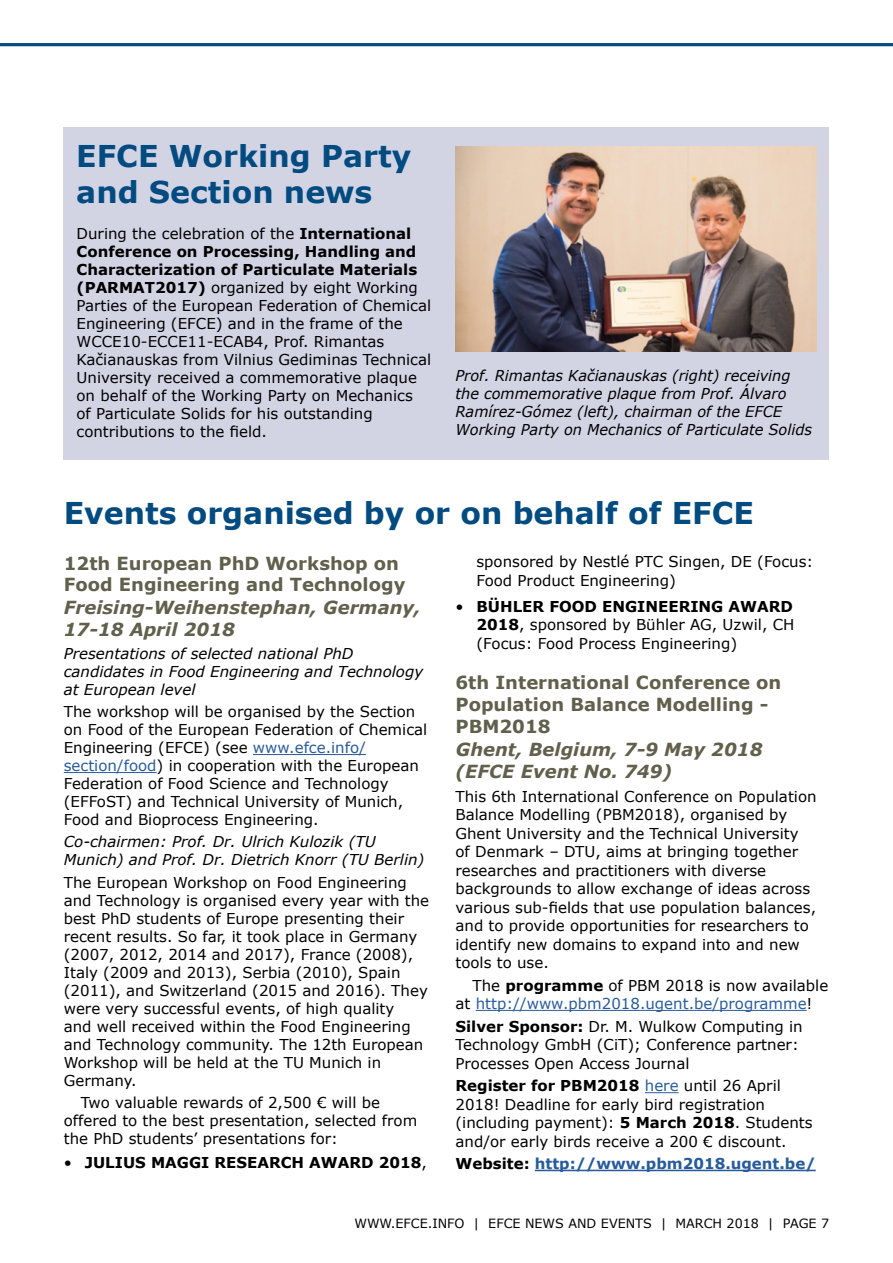
<style>
.page{position:relative;width:893px;height:1263px;background:#fff}
.page>*{position:absolute;margin:0;border:0;box-sizing:border-box;transform-origin:0 0}
.body{font:700 30px/36px "Verdana";color:#024b81}
.body-2{font:700 18px/22px "Verdana";color:#60604d}
.body-3{font:italic 700 18px/21.6px "Verdana";color:#60604d}
.bullets{font:15px/18px "Verdana";color:#000}
.body-4{font:italic 15px/18px "Verdana";color:#000}
.t1{font:15px/18.5px "Verdana";color:#275b9b}
.t2{font:700 15px "Verdana";color:#275b9b}
.bullets-2{font:700 15px "Verdana";color:#000}
.t3{font:12.75px "Verdana";color:#000}
.s1{font-weight:700}
.s2{font-style:inherit}
.s3{color:#000}
.s4{font-weight:700;color:#000}
.s5{color:#275b9b}
.s6{font-weight:400}
</style>
<div class="page">
<hr style="left:0;top:43px;width:893px;height:3px;background:#024b81">
<div style="left:64px;top:128px;width:765px;height:332px;background:#d2d4e4"></div>
<img style="left:455px;top:147px;width:361px;height:204px">
<hr style="left:253px;top:754px;width:113px;height:1px;background:#275b9b">
<hr style="left:64px;top:772px;width:93px;height:1px;background:#275b9b">
<hr style="left:476px;top:1010px;width:331px;height:1px;background:#275b9b">
<hr style="left:645px;top:1092px;width:34px;height:1px;background:#275b9b">
<hr style="left:535px;top:1170px;width:281px;height:1px;background:#275b9b">
<p class="body" style="left:76px;top:138px;width:336px">EFCE Working Party and Section news</p>
<p class="bullets" style="left:77px;top:224px;width:356px">During the celebration of the <span class="s1">International Conference on Processing, Handling and Characterization of Particulate Materials (PARMAT2017)</span> organized by eight Working Parties of the European Federation of Chemical Engineering (EFCE) and in the frame of the WCCE10-ECCE11-ECAB4, Prof. Rimantas Kačianauskas from Vilnius Gediminas Technical University received a commemorative plaque on behalf of the Working Party on Mechanics<br>of Particulate Solids for his outstanding contributions to the field.</p>
<p class="body-4" style="left:455px;top:367px;width:358px">Prof. Rimantas Kačianauskas (right) receiving the commemorative plaque from Prof. Álvaro Ramírez-Gómez (left), chairman of the EFCE Working Party on Mechanics of Particulate Solids</p>
<p class="body" style="left:64px;top:494px;width:692px">Events organised by <span class="s2">or</span> on behalf of EFCE</p>
<p class="bullets" style="left:476px;top:553px;width:338px;line-height:18.5px">sponsored by Nestlé PTC Singen, DE (Focus:<br>Food Product Engineering)</p>
<p class="bullets" style="left:476px;top:597px;width:319px;line-height:18.5px;text-align:justify;text-indent:-21px">• <span class="s1">BÜHLER FOOD ENGINEERING AWARD 2018</span>, sponsored by Bühler AG, Uzwil, CH (Focus: Food Process Engineering)</p>
<p class="body-2" style="left:455px;top:671px;width:327px">6th International Conference on<br>Population Balance Modelling -<br>PBM2018</p>
<p class="body-3" style="left:455px;top:738px;width:308px;line-height:22.4px">Ghent<span class="s2">,</span> Belgium, 7-9 May 2018 (EFCE Event No. 749)</p>
<p class="bullets" style="left:455px;top:787px;width:363px;line-height:18.5px">This 6th International Conference on Population Balance Modelling (PBM2018), organised by Ghent University and the Technical University of Denmark – DTU, aims at bringing together researches and practitioners with diverse backgrounds to allow exchange of ideas across various sub-fields that use population balances, and to provide opportunities for researchers to identify new domains to expand into and new tools to use.</p>
<p class="t1" style="left:455px;top:976px;width:374px;text-indent:17px"><span class="s3">The</span> <span class="s4">programme</span> <span class="s3">of PBM 2018 is now available at</span> http://www.pbm2018.ugent.be/programme<span class="s3">!</span></p>
<p class="bullets" style="left:455px;top:1017px;width:349px;line-height:18.5px"><span class="s1">Silver Sponsor:</span> Dr. M. Wulkow Computing in<br>Technology GmbH (CiT); Conference partner:<br>Processes Open Access Journal</p>
<p class="bullets" style="left:455px;top:1076px;width:359px;line-height:18.5px"><span class="s1">Register for PBM2018</span> <span class="s5">here</span> until 26 April 2018! Deadline for early bird registration (including payment): <span class="s1">5 March 2018</span>. Students and/or early birds receive a 200 € discount.</p>
<p class="t2" style="left:455px;top:1153px;width:362px"><span class="s3">Website:</span> http://www.pbm2018.ugent.be/</p>
<p class="body-2" style="left:64px;top:552px;width:343px;line-height:21.6px">12th European PhD Workshop on<br>Food Engineering and Technology</p>
<p class="body-3" style="left:64px;top:596px;width:358px">Freising-Weihenstephan, Germany,<br>17-18 April 2018</p>
<p class="body-4" style="left:64px;top:644px;width:361px">Presentations of selected national PhD candidates in Food Engineering and Technology at European level</p>
<p class="bullets" style="left:64px;top:703px;width:365px">The workshop will be organised by the Section on Food of the European Federation of Chemical Engineering (EFCE) (see <span class="s5">www.efce.info/ section/food</span>) in cooperation with the European Federation of Food Science and Technology (EFFoST) and Technical University of Munich, Food and Bioprocess Engineering.</p>
<p class="body-4" style="left:64px;top:833px;width:362px">Co-chairmen: Prof. Dr. Ulrich Kulozik (TU<br>Munich) and Prof. Dr. Dietrich Knorr (TU Berlin)</p>
<p class="bullets" style="left:64px;top:873px;width:367px">The European Workshop on Food Engineering and Technology is organised every year with the best PhD students of Europe presenting their recent results. So far, it took place in Germany (2007, 2012, 2014 and 2017), France (2008), Italy (2009 and 2013), Serbia (2010), Spain (2011), and Switzerland (2015 and 2016). They were very successful events, of high quality<br>and well received within the Food Engineering and Technology community. The 12th European Workshop will be held at the TU Munich in Germany.</p>
<p class="bullets" style="left:64px;top:1093px;width:355px;text-indent:17px">Two valuable rewards of 2,500 € will be offered to the best presentation, selected from the PhD students’ presentations for:</p>
<p class="bullets-2" style="left:64px;top:1152px;width:365px"><span class="s6">•</span> JULIUS MAGGI RESEARCH AWARD 2018<span class="s6">,</span></p>
<p class="t3" style="left:354px;top:1215px;width:476px">WWW.EFCE.INFO | EFCE NEWS AND EVENTS | MARCH 2018 | PAGE 7</p>
</div>
